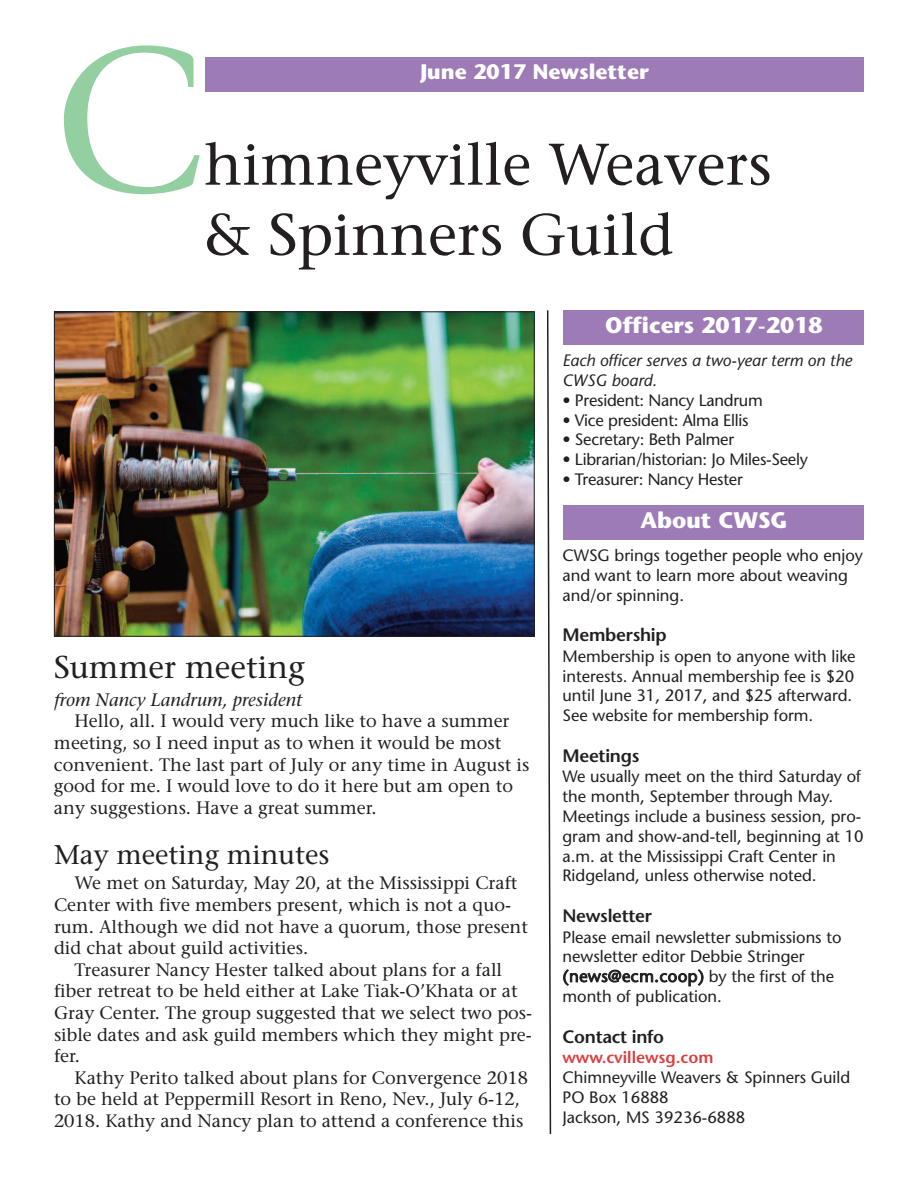
<style>
.page{position:relative;width:918px;height:1188px;background:#fff}
.page>*{position:absolute;margin:0;border:0;box-sizing:border-box;transform-origin:0 0}
.t1{font:205.5px "Stone Serif";color:#93cfa1}
.t2{font:58.5px/70.2px "Stone Serif";color:#231f20}
.t3{font:31.5px "Stone Serif";color:#231f20}
.t4{font:27px "Stone Serif";color:#231f20}
.t5{font:700 22.5px "Stone Sans";color:#fff}
.t6{font:700 21px "Stone Sans";color:#fff}
.t7{font:18px/21.6px "Stone Serif";color:#231f20}
.t8{font:600 18px "Stone Sans";letter-spacing:-.015em;color:#231f20}
.t9{font:italic 18px "Stone Serif";color:#231f20}
.t10{font:16.5px/19.8px "Stone Sans";color:#231f20}
.t11{font:italic 16.5px/19.8px "Stone Sans";color:#231f20}
.t12{font:600 16.5px "Stone Sans";color:#dc3d3f}
</style>
<div class="page">
<div style="left:205px;top:57px;width:659px;height:35px;background:#9d7bb7"></div>
<div style="left:564px;top:310px;width:300px;height:35px;background:#9d7bb7"></div>
<div style="left:564px;top:506px;width:300px;height:34px;background:#9d7bb7"></div>
<svg style="left:547px;top:310px;width:5px;height:824px"></svg>
<img style="left:56px;top:313px;width:477px;height:322px">
<div style="left:54px;top:311px;width:481px;height:326px;border:1px solid #231f20"></div>
<h1 class="t1" style="left:54px;top:41px;width:154px">C</h1>
<p class="t6" style="left:420px;top:64px;width:230px">June 2017 Newsletter</p>
<h2 class="t2" style="left:204px;top:135px;width:569px">himneyville Weavers &amp; Spinners Guild</h2>
<h3 class="t3" style="left:54px;top:655px;width:253px">Summer meeting</h3>
<p class="t9" style="left:54px;top:693px;width:250px">from Nancy Landrum, president</p>
<p class="t7" style="left:54px;top:712px;width:477px;text-indent:21px">Hello, all. I would very much like to have a summer meeting, so I need input as to when it would be most convenient. The last part of July or any time in August is good for me. I would love to do it here but am open to any suggestions. Have a great summer.</p>
<h3 class="t4" style="left:54px;top:844px;width:277px">May meeting minutes</h3>
<p class="t7" style="left:54px;top:874px;width:476px;text-indent:21px">We met on Saturday, May 20, at the Mississippi Craft Center with five members present, which is not a quo&shy;rum. Although we did not have a quorum, those present did chat about guild activities.</p>
<p class="t7" style="left:54px;top:961px;width:480px;text-indent:21px">Treasurer Nancy Hester talked about plans for a fall fiber retreat to be held either at Lake Tiak-O’Khata or at Gray Center. The group suggested that we select two pos&shy;sible dates and ask guild members which they might pre&shy;fer.</p>
<p class="t7" style="left:54px;top:1069px;width:476px;text-indent:21px">Kathy Perito talked about plans for Convergence 2018 to be held at Peppermill Resort in Reno, Nev., July 6-12,<br>2018. Kathy and Nancy plan to attend a conference this</p>
<h3 class="t5" style="left:605px;top:316px;width:219px">Officers 2017-2018</h3>
<p class="t11" style="left:562px;top:352px;width:291px">Each officer serves a two-year term on the<br>CWSG board.</p>
<p class="t10" style="left:563px;top:392px;width:202px">• President: Nancy Landrum</p>
<p class="t10" style="left:563px;top:412px;width:188px">• Vice president: Alma Ellis</p>
<p class="t10" style="left:563px;top:431px;width:173px">• Secretary: Beth Palmer</p>
<p class="t10" style="left:563px;top:451px;width:247px">• Librarian/historian: Jo Miles-Seely</p>
<p class="t10" style="left:563px;top:471px;width:182px">• Treasurer: Nancy Hester</p>
<h3 class="t5" style="left:641px;top:512px;width:148px">About CWSG</h3>
<p class="t10" style="left:563px;top:547px;width:302px">CWSG brings together people who enjoy and want to learn more about weaving and/or spinning.</p>
<p class="t8" style="left:563px;top:628px;width:106px">Membership</p>
<p class="t10" style="left:563px;top:648px;width:295px">Membership is open to anyone with like interests. Annual membership fee is $20 until June 31, 2017, and $25 afterward.<br>See website for membership form.</p>
<p class="t8" style="left:563px;top:749px;width:78px">Meetings</p>
<p class="t10" style="left:563px;top:769px;width:303px">We usually meet on the third Saturday of the month, September through May.<br>Meetings include a business session, pro&shy;gram and show-and-tell, beginning at 10 a.m. at the Mississippi Craft Center in Ridgeland, unless otherwise noted.</p>
<p class="t8" style="left:563px;top:909px;width:91px">Newsletter</p>
<p class="t10" style="left:563px;top:929px;width:281px">Please email newsletter submissions to newsletter editor Debbie Stringer (news@ecm.coop) by the first of the month of publication.</p>
<p class="t8" style="left:563px;top:1030px;width:103px">Contact info</p>
<p class="t12" style="left:563px;top:1051px;width:153px">www.cvillewsg.com</p>
<p class="t10" style="left:563px;top:1069px;width:289px">Chimneyville Weavers &amp; Spinners Guild<br>PO Box 16888<br>Jackson, MS 39236-6888</p>
</div>
